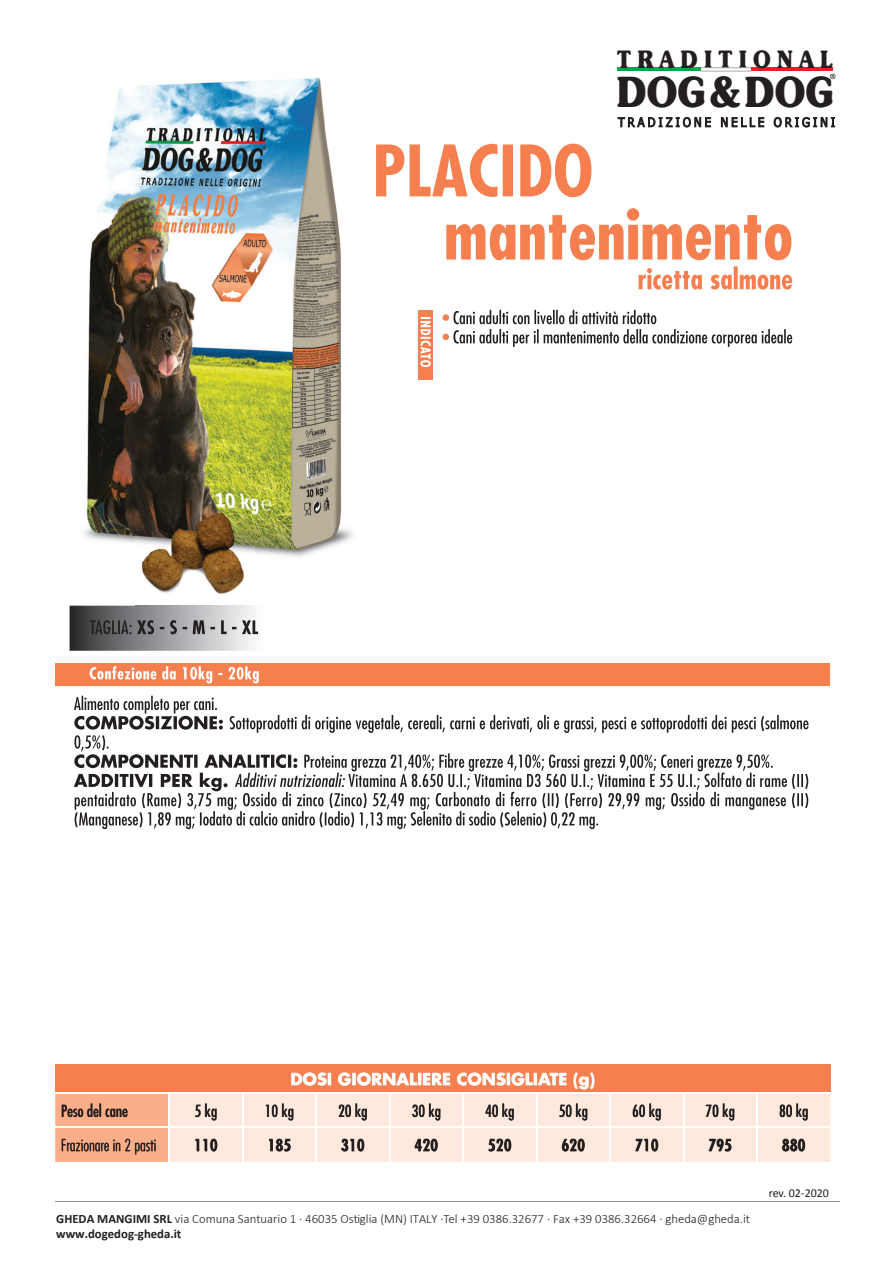
<style>
.page{position:relative;width:893px;height:1263px;background:#fff}
.page>*{position:absolute;margin:0;border:0;box-sizing:border-box;transform-origin:0 0}
.t1{font:700 41.25px "Souvenir Std";color:#231f20;scale:.83 1}
.t2{font:700 23.85px "Souvenir Std";letter-spacing:.33em;color:#231f20;scale:.83 1}
.t3{font:condensed 16.2px "Futura Std";color:#231f20}
.t4{font:700 16.2px "Futura Std";color:#fff}
.t5{font:700 condensed 16.2px "Futura Std";color:#231f20}
.t6{font:300 condensed 16.2px "Futura Std";color:#231f20}
.t7{font:300 12.75px/15px "Calibri";color:#231f20}
.t8{font:12px "Calibri";color:#231f20}
.s1{font-weight:700}
</style>
<div class="page">
<svg style="left:74px;top:696px;width:734px;height:133px"></svg>
<div style="left:55px;top:663px;width:775px;height:23px;background:#f57f4f"></div>
<svg style="left:443px;top:310px;width:349px;height:37px"></svg>
<div style="left:443px;top:314px;width:6px;height:7px;background:#f57f4f;border-radius:50%"></div>
<svg style="left:376px;top:143px;width:215px;height:54px"></svg>
<svg style="left:446px;top:208px;width:345px;height:52px"></svg>
<svg style="left:639px;top:266px;width:153px;height:24px"></svg>
<img style="left:84px;top:78px;width:269px;height:479px">
<svg style="left:90px;top:666px;width:169px;height:17px"></svg>
<svg style="left:70px;top:606px;width:189px;height:45px"></svg>
<div style="left:418px;top:310px;width:14px;height:69px;background:#f57f4f"></div>
<svg style="left:420px;top:317px;width:11px;height:50px"></svg>
<div style="left:55px;top:1064px;width:775px;height:29px;background:#f57f4f"></div>
<div style="left:170px;top:1094px;width:660px;height:68px;background:#fee9dc"></div>
<hr style="left:242px;top:1093px;width:1px;height:34px;background:#fff">
<hr style="left:316px;top:1093px;width:1px;height:34px;background:#fff">
<hr style="left:389px;top:1093px;width:1px;height:34px;background:#fff">
<hr style="left:463px;top:1093px;width:1px;height:34px;background:#fff">
<hr style="left:536px;top:1093px;width:1px;height:34px;background:#fff">
<hr style="left:610px;top:1093px;width:1px;height:34px;background:#fff">
<hr style="left:683px;top:1093px;width:1px;height:34px;background:#fff">
<hr style="left:756px;top:1093px;width:1px;height:34px;background:#fff">
<hr style="left:169px;top:1127px;width:74px;height:1px;background:#fff">
<hr style="left:243px;top:1127px;width:73px;height:1px;background:#fff">
<hr style="left:242px;top:1128px;width:1px;height:34px;background:#fff">
<hr style="left:316px;top:1127px;width:74px;height:1px;background:#fff">
<hr style="left:316px;top:1128px;width:1px;height:34px;background:#fff">
<hr style="left:390px;top:1127px;width:73px;height:1px;background:#fff">
<hr style="left:389px;top:1128px;width:1px;height:34px;background:#fff">
<hr style="left:463px;top:1127px;width:74px;height:1px;background:#fff">
<hr style="left:463px;top:1128px;width:1px;height:34px;background:#fff">
<hr style="left:537px;top:1127px;width:73px;height:1px;background:#fff">
<hr style="left:536px;top:1128px;width:1px;height:34px;background:#fff">
<hr style="left:610px;top:1127px;width:73px;height:1px;background:#fff">
<hr style="left:610px;top:1128px;width:1px;height:34px;background:#fff">
<hr style="left:683px;top:1127px;width:74px;height:1px;background:#fff">
<hr style="left:683px;top:1128px;width:1px;height:34px;background:#fff">
<hr style="left:757px;top:1127px;width:73px;height:1px;background:#fff">
<hr style="left:756px;top:1128px;width:1px;height:34px;background:#fff">
<hr style="left:55px;top:1092px;width:114px;height:1px;background:#fff">
<hr style="left:169px;top:1092px;width:74px;height:1px;background:#fff">
<hr style="left:243px;top:1092px;width:73px;height:1px;background:#fff">
<hr style="left:316px;top:1092px;width:74px;height:1px;background:#fff">
<hr style="left:390px;top:1092px;width:73px;height:1px;background:#fff">
<hr style="left:463px;top:1092px;width:74px;height:1px;background:#fff">
<hr style="left:537px;top:1092px;width:73px;height:1px;background:#fff">
<hr style="left:610px;top:1092px;width:73px;height:1px;background:#fff">
<hr style="left:683px;top:1092px;width:74px;height:1px;background:#fff">
<hr style="left:757px;top:1092px;width:73px;height:1px;background:#fff">
<svg style="left:782px;top:1139px;width:23px;height:12px"></svg>
<svg style="left:709px;top:1139px;width:22px;height:12px"></svg>
<svg style="left:636px;top:1139px;width:22px;height:12px"></svg>
<svg style="left:562px;top:1139px;width:23px;height:12px"></svg>
<svg style="left:489px;top:1139px;width:22px;height:12px"></svg>
<svg style="left:415px;top:1139px;width:23px;height:12px"></svg>
<svg style="left:341px;top:1139px;width:23px;height:12px"></svg>
<svg style="left:269px;top:1139px;width:22px;height:12px"></svg>
<svg style="left:196px;top:1139px;width:21px;height:12px"></svg>
<svg style="left:780px;top:1103px;width:28px;height:17px"></svg>
<svg style="left:706px;top:1103px;width:28px;height:17px"></svg>
<svg style="left:633px;top:1103px;width:28px;height:17px"></svg>
<svg style="left:559px;top:1103px;width:28px;height:17px"></svg>
<svg style="left:486px;top:1103px;width:28px;height:17px"></svg>
<svg style="left:412px;top:1103px;width:28px;height:17px"></svg>
<svg style="left:339px;top:1103px;width:28px;height:17px"></svg>
<svg style="left:266px;top:1103px;width:27px;height:17px"></svg>
<svg style="left:195px;top:1103px;width:22px;height:17px"></svg>
<svg style="left:55px;top:1094px;width:113px;height:68px"></svg>
<svg style="left:291px;top:1072px;width:303px;height:17px"></svg>
<hr style="left:55px;top:1201px;width:785px;height:1px;background:#939598">
<img style="left:136px;top:497px;width:119px;height:119px">
<hr style="left:617px;top:68px;width:83px;height:3px;background:#00a54f">
<hr style="left:751px;top:68px;width:82px;height:3px;background:#ee1d23">
<svg style="left:618px;top:116px;width:93px;height:12px"></svg>
<svg style="left:721px;top:116px;width:43px;height:12px"></svg>
<svg style="left:774px;top:116px;width:61px;height:12px"></svg>
<svg style="left:830px;top:74px;width:5px;height:5px"></svg>
<hr style="left:700px;top:71px;width:51px;height:1px;background:#a8a9ad">
<hr style="left:700px;top:67px;width:51px;height:1px;background:#a8a9ad">
<h2 class="t2" style="left:617px;top:44px;width:261px">TRADITIONAL</h2>
<h1 class="t1" style="left:617px;top:66px;width:261px">DOG &amp; DOG</h1>
<p class="t4" style="left:290px;top:1068px;width:306px">DOSI GIORNALIERE CONSIGLIATE (g)</p>
<p class="t3" style="left:61px;top:1101px;width:69px">Peso del cane</p>
<p class="t3" style="left:195px;top:1101px;width:24px">5 kg</p>
<p class="t3" style="left:265px;top:1101px;width:31px">10 kg</p>
<p class="t3" style="left:338px;top:1101px;width:31px">20 kg</p>
<p class="t3" style="left:412px;top:1101px;width:31px">30 kg</p>
<p class="t3" style="left:485px;top:1101px;width:31px">40 kg</p>
<p class="t3" style="left:559px;top:1101px;width:31px">50 kg</p>
<p class="t3" style="left:632px;top:1101px;width:31px">60 kg</p>
<p class="t3" style="left:706px;top:1101px;width:31px">70 kg</p>
<p class="t3" style="left:779px;top:1101px;width:31px">80 kg</p>
<p class="t6" style="left:61px;top:1136px;width:97px">Frazionare in 2 pasti</p>
<p class="t5" style="left:194px;top:1135px;width:25px">110</p>
<p class="t5" style="left:267px;top:1135px;width:25px">185</p>
<p class="t5" style="left:341px;top:1135px;width:25px">310</p>
<p class="t5" style="left:414px;top:1135px;width:25px">420</p>
<p class="t5" style="left:488px;top:1135px;width:25px">520</p>
<p class="t5" style="left:561px;top:1135px;width:25px">620</p>
<p class="t5" style="left:635px;top:1135px;width:25px">710</p>
<p class="t5" style="left:708px;top:1135px;width:25px">795</p>
<p class="t5" style="left:782px;top:1135px;width:25px">880</p>
<p class="t7" style="left:56px;top:1210px;width:695px"><span class="s1">GHEDA MANGIMI SRL</span> via Comuna Santuario 1 · 46035 Ostiglia (MN) ITALY ·Tel +39 0386.32677 · Fax +39 0386.32664 · gheda@gheda.it <span class="s1">www.dogedog-gheda.it</span></p>
<p class="t8" style="left:769px;top:1185px;width:62px">rev. 02-2020</p>
</div>
